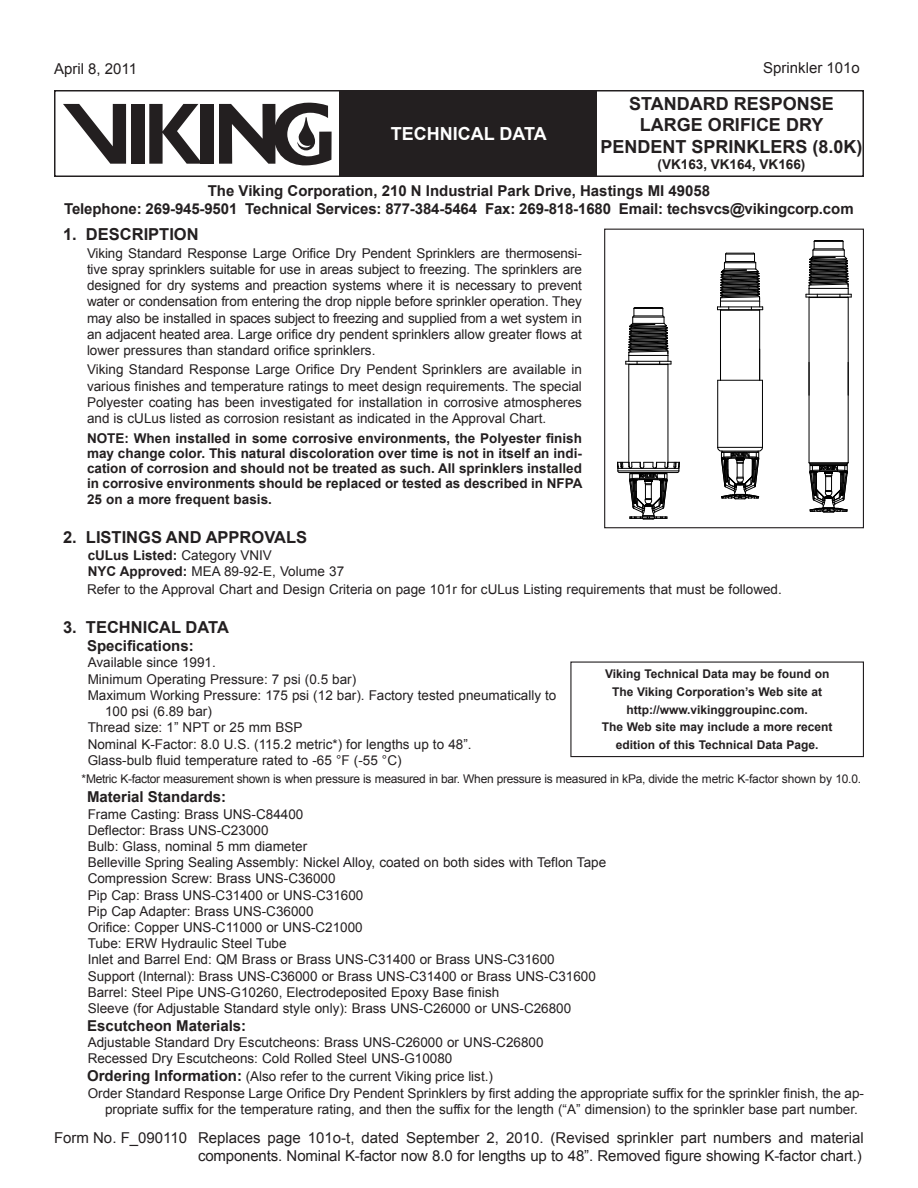
<style>
.page{position:relative;width:918px;height:1188px;background:#fff}
.page>*{position:absolute;margin:0;border:0;box-sizing:border-box;transform-origin:0 0}
.Product_Description{font:700 18px/21.6px "Arial";color:#231f20;text-align:center}
.Black_Header{font:700 18px "Arial";color:#fff}
.Heading{font:700 16.5px "Arial";color:#231f20}
.Footer-Replaces{font:15px/18px "Arial";color:#231f20}
.Viking{font:700 15px "Arial";letter-spacing:-.01em;color:#231f20}
.Heading_2{font:700 15px "Arial";color:#231f20}
.Left_Date{font:15px "Arial";color:#231f20}
.Right_Page_Number{font:15px "Arial";color:#231f20}
.Technical_Data{font:13.5px/16.2px "Arial";color:#231f20}
.Body_Text{font:13.5px/16.2px "Arial";color:#231f20;text-align:justify}
.Body_Text-2{font:700 13.5px/15.3px "Arial";color:#231f20}
.Heading_2-2{font:13.5px "Arial";color:#231f20}
.Technical_Data-2{font:700 13.5px "Arial";color:#231f20}
.Product_Description-2{font:700 13.5px "Arial";color:#231f20}
.Web_Site{font:700 12px "Arial";color:#231f20}
.Asterisk_2{font:12px "Arial";letter-spacing:-.025em;color:#231f20}
.s1{font-weight:400}
.s2{font-weight:700}
.s3{font-weight:700;font-size:15px}
</style>
<div class="page">
<div style="left:54px;top:90px;width:810px;height:87px;border:2px solid #231f20"></div>
<div style="left:340px;top:91px;width:257px;height:85px;background:#231f20"></div>
<div style="left:201px;top:104px;width:13px;height:60px;background:#231f20"></div>
<div style="left:131px;top:104px;width:13px;height:60px;background:#231f20"></div>
<svg style="left:149px;top:104px;width:52px;height:60px"></svg>
<svg style="left:63px;top:104px;width:63px;height:60px"></svg>
<svg style="left:219px;top:103px;width:113px;height:63px"></svg>
<div style="left:570px;top:662px;width:294px;height:95px;border:1px solid #231f20"></div>
<div style="left:604px;top:229px;width:260px;height:299px;border:1px solid #231f20"></div>
<hr style="left:668px;top:365px;width:1px;height:97px;background:#000">
<hr style="left:629px;top:365px;width:1px;height:97px;background:#000">
<svg style="left:626px;top:307px;width:46px;height:58px"></svg>
<hr style="left:718px;top:380px;width:44px;height:1px;background:#000">
<hr style="left:762px;top:380px;width:1px;height:67px;background:#000">
<hr style="left:717px;top:380px;width:1px;height:67px;background:#000">
<hr style="left:848px;top:362px;width:1px;height:101px;background:#000">
<hr style="left:809px;top:362px;width:1px;height:101px;background:#000">
<hr style="left:759px;top:310px;width:1px;height:70px;background:#000">
<hr style="left:720px;top:310px;width:1px;height:70px;background:#000">
<svg style="left:717px;top:253px;width:46px;height:58px"></svg>
<hr style="left:848px;top:298px;width:1px;height:97px;background:#000">
<hr style="left:809px;top:298px;width:1px;height:97px;background:#000">
<svg style="left:806px;top:240px;width:46px;height:58px"></svg>
<svg style="left:617px;top:460px;width:63px;height:60px"></svg>
<svg style="left:809px;top:462px;width:40px;height:51px"></svg>
<svg style="left:717px;top:447px;width:46px;height:53px"></svg>
<p class="Left_Date" style="left:54px;top:59px;width:85px">April 8, 2011</p>
<p class="Black_Header" style="left:391px;top:121px;width:13px">TEC</p>
<p class="Black_Header" style="left:427px;top:121px;width:25px">HNICAL</p>
<p class="Black_Header" style="left:499px;top:121px;width:13px">DATA</p>
<p class="Right_Page_Number" style="left:763px;top:58px;width:98px">Sprinkler 101o</p>
<p class="Product_Description" style="left:629px;top:93px;width:206px">standard response large orifice dry</p>
<p class="Product_Description" style="left:600px;top:137px;width:14px">PENDENT</p>
<p class="Product_Description" style="left:691px;top:137px;width:173px">sprinklers (8.0K)</p>
<p class="Product_Description-2" style="left:658px;top:156px;width:149px">(VK163, VK164, VK166)</p>
<p class="Viking" style="left:208px;top:181px;width:504px">The Viking Corporation, 210 N Industrial Park Drive, Hastings MI 49058</p>
<p class="Viking" style="left:64px;top:199px;width:791px">Telephone: 269-945-9501 Technical Services: 877-384-5464 Fax: 269-818-1680 Email: techsvcs@vikingcorp.com</p>
<p class="Heading" style="left:63px;top:223px;width:34px">1. DESCRIPTION</p>
<p class="Body_Text" style="left:87px;top:245px;width:496px">Viking Standard Response Large Orifice Dry Pendent Sprinklers are thermosensi&shy;tive spray sprinklers suitable for use in areas subject to freezing. The sprinklers are designed for dry systems and preaction systems where it is necessary to prevent water or condensation from entering the drop nipple before sprinkler operation. They may also be installed in spaces subject to freezing and supplied from a wet system in an adjacent heated area. Large orifice dry pendent sprinklers allow greater flows at lower pressures than standard orifice sprinklers.</p>
<p class="Body_Text" style="left:87px;top:362px;width:496px">Viking Standard Response Large Orifice Dry Pendent Sprinklers are available in various finishes and temperature ratings to meet design requirements. The special Polyester coating has been investigated for installation in corrosive atmospheres and is cULus listed as corrosion resistant as indicated in the Approval Chart.</p>
<p class="Body_Text-2" style="left:87px;top:431px;width:10px">NOTE</p>
<p class="Body_Text-2" style="left:87px;top:431px;width:497px;text-indent:38px">: When installed in some corrosive environments, the Polyester finish may change color. This natural discoloration over time is not in itself an indi&shy;cation of corrosion and should not be treated as such. All sprinklers installed in corrosive environments should be replaced or tested as described in NFPA<br>25 on a more frequent basis.</p>
<p class="Heading" style="left:63px;top:527px;width:34px">2. LISTINGS</p>
<p class="Heading" style="left:166px;top:527px;width:13px">AND</p>
<p class="Heading" style="left:206px;top:527px;width:13px">APPRO</p>
<p class="Heading" style="left:264px;top:527px;width:22px">VALS</p>
<p class="Technical_Data-2" style="left:88px;top:546px;width:186px">cULus Listed: <span class="s1">Category VNIV</span></p>
<p class="Technical_Data-2" style="left:88px;top:562px;width:10px">NYC</p>
<p class="Technical_Data" style="left:120px;top:563px;width:226px"><span class="s2">Approved:</span> MEA 89-92-E, Volume 37</p>
<p class="Body_Text" style="left:87px;top:581px;width:696px">Refer to the Approval Chart and Design Criteria on page 101r for cULus Listing requirements that must be followed.</p>
<p class="Heading" style="left:63px;top:617px;width:167px">3. technical data</p>
<p class="Heading_2" style="left:87px;top:636px;width:108px">Specifications:</p>
<p class="Technical_Data" style="left:88px;top:655px;width:130px">Available since 1991.</p>
<p class="Technical_Data" style="left:88px;top:671px;width:270px">Minimum Operating Pressure: 7 psi (0.5 bar)</p>
<p class="Technical_Data" style="left:105px;top:687px;width:453px;text-indent:-17px">Maximum Working Pressure: 175 psi (12 bar). Factory tested pneumatically to<br>100 psi (6.89 bar)</p>
<p class="Technical_Data" style="left:88px;top:720px;width:216px">Thread size: 1” NPT or 25 mm BSP</p>
<p class="Technical_Data" style="left:88px;top:736px;width:385px">Nominal K-Factor: 8.0 U.S. (115.2 metric*) for lengths up to 48”.</p>
<p class="Technical_Data" style="left:88px;top:752px;width:315px">Glass-bulb fluid temperature rated to -65 °F (-55 °C)</p>
<p class="Asterisk_2" style="left:81px;top:771px;width:781px">*Metric K-factor measurement shown is when pressure is measured in bar. When pressure is measured in kPa, divide the metric K-factor shown by 10.0.</p>
<p class="Heading_2" style="left:87px;top:787px;width:141px">Material Standards:</p>
<p class="Technical_Data" style="left:88px;top:806px;width:217px">Frame Casting: Brass UNS-C84400</p>
<p class="Technical_Data" style="left:88px;top:822px;width:182px">Deflector: Brass UNS-C23000</p>
<p class="Technical_Data" style="left:88px;top:838px;width:221px">Bulb: Glass, nominal 5 mm diameter</p>
<p class="Technical_Data" style="left:88px;top:854px;width:520px">Belleville Spring Sealing Assembly: Nickel Alloy, coated on both sides with Teflon Tape</p>
<p class="Technical_Data" style="left:88px;top:871px;width:249px">Compression Screw: Brass UNS-C36000</p>
<p class="Technical_Data" style="left:88px;top:887px;width:277px">Pip Cap: Brass UNS-C31400 or UNS-C31600</p>
<p class="Technical_Data" style="left:88px;top:903px;width:227px">Pip Cap Adapter: Brass UNS-C36000</p>
<p class="Technical_Data" style="left:88px;top:919px;width:277px">Orifice: Copper UNS-C11000 or UNS-C21000</p>
<p class="Technical_Data" style="left:88px;top:935px;width:200px">Tube: ERW Hydraulic Steel Tube</p>
<p class="Technical_Data" style="left:88px;top:952px;width:469px">Inlet and Barrel End: QM Brass or Brass UNS-C31400 or Brass UNS-C31600</p>
<p class="Technical_Data" style="left:88px;top:968px;width:510px">Support (Internal): Brass UNS-C36000 or Brass UNS-C31400 or Brass UNS-C31600</p>
<p class="Technical_Data" style="left:88px;top:984px;width:413px">Barrel: Steel Pipe UNS-G10260, Electrodeposited Epoxy Base finish</p>
<p class="Technical_Data" style="left:88px;top:1000px;width:485px">Sleeve (for Adjustable Standard style only): Brass UNS-C26000 or UNS-C26800</p>
<p class="Heading_2" style="left:87px;top:1016px;width:161px">Escutcheon Materials:</p>
<p class="Technical_Data" style="left:88px;top:1034px;width:457px">Adjustable Standard Dry Escutcheons: Brass UNS-C26000 or UNS-C26800</p>
<p class="Technical_Data" style="left:88px;top:1051px;width:366px">Recessed Dry Escutcheons: Cold Rolled Steel UNS-G10080</p>
<p class="Heading_2-2" style="left:87px;top:1068px;width:408px"><span class="s3">Ordering Information:</span> (Also refer to the current Viking price list.)</p>
<p class="Technical_Data" style="left:105px;top:1085px;width:760px;text-indent:-17px">Order Standard Response Large Orifice Dry Pendent Sprinklers by first adding the appropriate suffix for the sprinkler finish, the ap&shy;propriate suffix for the temperature rating, and then the suffix for the length (“A” dimension) to the sprinkler base part number.</p>
<p class="Left_Date" style="left:54px;top:1128px;width:135px">Form No. F_090110</p>
<p class="Web_Site" style="left:605px;top:666px;width:226px">Viking Technical Data may be found on</p>
<p class="Web_Site" style="left:612px;top:684px;width:212px">The Viking Corporation’s Web site at</p>
<p class="Web_Site" style="left:626px;top:702px;width:183px">http://www.vikinggroupinc.com.</p>
<p class="Web_Site" style="left:602px;top:719px;width:232px">The Web site may include a more recent</p>
<p class="Web_Site" style="left:616px;top:737px;width:204px">edition of this Technical Data Page.</p>
<p class="Footer-Replaces" style="left:198px;top:1129px;width:667px">Replaces page 101o-t, dated September 2, 2010. (Revised sprinkler part numbers and material components. Nominal K-factor now 8.0 for lengths up to 48”. Removed figure showing K-factor chart.)</p>
</div>
